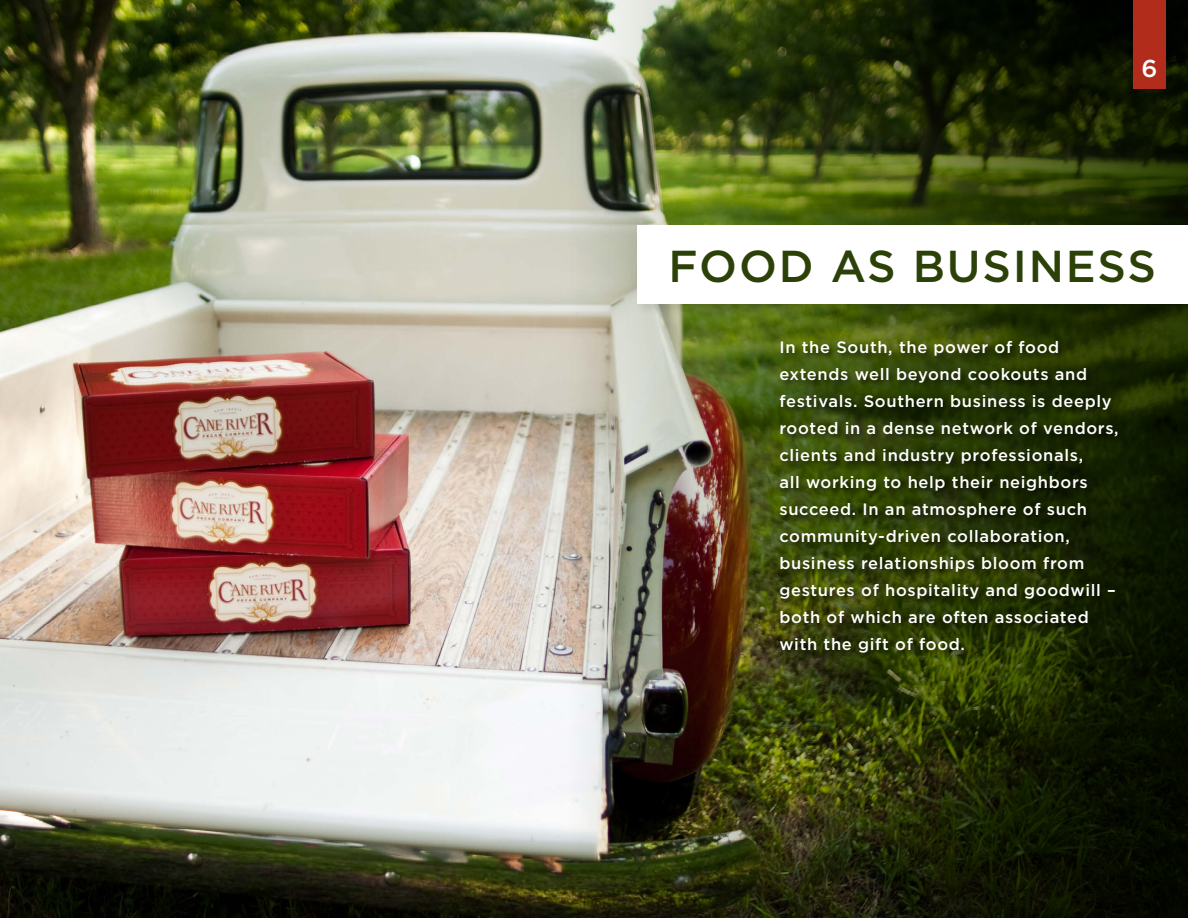
<style>
.page{position:relative;width:1188px;height:918px;background:#fff}
.page>*{position:absolute;margin:0;border:0;box-sizing:border-box;transform-origin:0 0}
.t1{font:500 44.7px "Gotham";letter-spacing:.04em;color:#2c4108}
.t2{font:500 24.45px "Gotham";color:#fff}
.t3{font:500 16.5px/27px "Gotham";letter-spacing:.04em;color:#fff}
</style>
<div class="page">
<img style="left:0;top:0;width:566px;height:918px">
<img style="left:566px;top:0;width:622px;height:918px">
<div style="left:778px;top:339px;width:349px;height:323px;background:#000;opacity:.75"></div>
<div style="left:634px;top:222px;width:554px;height:95px;background:#000;opacity:.1"></div>
<div style="left:637px;top:225px;width:551px;height:78px;background:#fff"></div>
<div style="left:1133px;top:0;width:33px;height:88px;background:#b22c1c"></div>
<h2 class="t2" style="left:1142px;top:55px;width:18px">6</h2>
<h1 class="t1" style="left:668px;top:241px;width:489px">FOOD AS BUSINESS</h1>
<p class="t3" style="left:779px;top:334px;width:341px">In the South, the power of food extends well beyond cookouts and festivals. Southern business is deeply rooted in a dense network of vendors, clients and industry professionals,<br>all working to help their neighbors succeed. In an atmosphere of such community-driven collaboration, business relationships bloom from gestures of hospitality and goodwill – both of which are often associated with the gift of food.</p>
</div>
